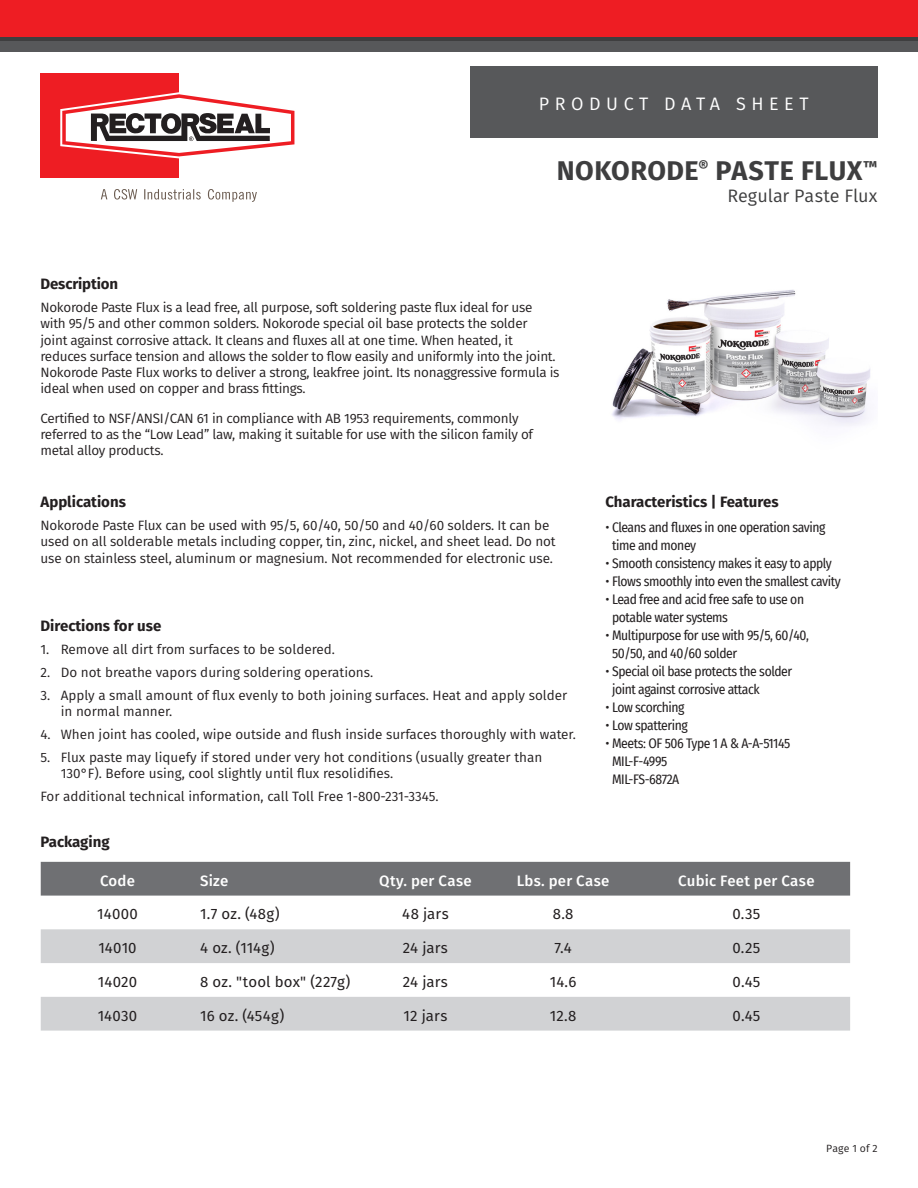
<style>
.page{position:relative;width:918px;height:1188px;background:#fff}
.page>*{position:absolute;margin:0;border:0;box-sizing:border-box;transform-origin:0 0}
.t1{font:700 27px "Fira Sans";letter-spacing:.02em;color:#3e3e3f}
.t2{font:18px "Fira Sans";letter-spacing:.31em;color:#fff}
.t3{font:18px "Fira Sans";color:#3e3e3f}
.Body_copy_2-colm_bul{font:15px "Fira Sans";letter-spacing:.01em;color:#231f20}
.t4{font:700 15px "Fira Sans";color:#231f20}
.Body_copy_center-_fo{font:500 15px "Fira Sans";letter-spacing:.015em;color:#fff}
.Body{font:13.5px/16.2px "Fira Sans";letter-spacing:-.02em;color:#231f20}
.Body-2{font:13.5px/16.2px "Fira Sans";color:#231f20}
.t5{font:13.5px/18px "Fira Sans Condensed";letter-spacing:-.03em;color:#231f20}
.t6{font:10.5px "Fira Sans";letter-spacing:.02em;color:#231f20}
</style>
<div class="page">
<div style="left:470px;top:66px;width:408px;height:71px;background:#57585a"></div>
<div style="left:0;top:40px;width:918px;height:12px;background:#57585a"></div>
<div style="left:0;top:0;width:918px;height:40px;background:#ee1d23"></div>
<hr style="left:0;top:38px;width:918px;height:3px;background:#3e3e3f">
<div style="left:40px;top:73px;width:139px;height:105px;background:#ee1d23"></div>
<svg style="left:60px;top:92px;width:235px;height:66px"></svg>
<svg style="left:101px;top:189px;width:156px;height:13px"></svg>
<img style="left:612px;top:289px;width:258px;height:137px">
<div style="left:41px;top:862px;width:809px;height:34px;background:#6f7073"></div>
<svg style="left:41px;top:929px;width:809px;height:102px;fill:#d1d2d4"></svg>
<h2 class="t2" style="left:539px;top:91px;width:271px">PRODUCT DATA SHEET</h2>
<h1 class="t1" style="left:557px;top:148px;width:322px">NOKORODE<sup>®</sup> PASTE FLUX<sup>™</sup></h1>
<h2 class="t3" style="left:727px;top:182px;width:152px">Regular Paste Flux</h2>
<p class="t4" style="left:40px;top:271px;width:79px">Description</p>
<p class="Body" style="left:40px;top:299px;width:521px">Nokorode Paste Flux is a lead free, all purpose, soft soldering paste flux ideal for use with 95/5 and other common solders. Nokorode special oil base protects the solder<br>joint against corrosive attack. It cleans and fluxes all at one time. When heated, it reduces surface tension and allows the solder to flow easily and uniformly into the joint.<br>Nokorode Paste Flux works to deliver a strong, leakfree joint. Its nonaggressive formula is ideal when used on copper and brass fittings.</p>
<p class="Body" style="left:40px;top:410px;width:494px">Certified to NSF/ANSI/CAN 61 in compliance with AB 1953 requirements, commonly referred to as the “Low Lead” law, making it suitable for use with the silicon family of metal alloy products.</p>
<p class="t4" style="left:41px;top:489px;width:87px">Applications</p>
<p class="Body" style="left:41px;top:517px;width:517px">Nokorode Paste Flux can be used with 95/5, 60/40, 50/50 and 40/60 solders. It can be used on all solderable metals including copper, tin, zinc, nickel, and sheet lead. Do not use on stainless steel, aluminum or magnesium. Not recommended for electronic use.</p>
<p class="t4" style="left:40px;top:613px;width:122px">Directions for use</p>
<p class="Body-2" style="left:40px;top:641px;width:296px">1. Remove all dirt from surfaces to be soldered.</p>
<p class="Body-2" style="left:40px;top:663px;width:334px">2. Do not breathe vapors during soldering operations.</p>
<p class="Body-2" style="left:61px;top:686px;width:508px;text-indent:-20px">3. Apply a small amount of flux evenly to both joining surfaces. Heat and apply solder in normal manner.</p>
<p class="Body-2" style="left:40px;top:726px;width:537px">4. When joint has cooled, wipe outside and flush inside surfaces thoroughly with water.</p>
<p class="Body-2" style="left:61px;top:749px;width:483px;text-indent:-20px">5. Flux paste may liquefy if stored under very hot conditions (usually greater than<br>130°F). Before using, cool slightly until flux resolidifies.</p>
<p class="Body-2" style="left:40px;top:788px;width:400px">For additional technical information, call Toll Free 1-800-231-3345.</p>
<p class="t4" style="left:41px;top:829px;width:71px">Packaging</p>
<p class="t4" style="left:605px;top:489px;width:175px">Characteristics | Features</p>
<p class="t5" style="left:612px;top:518px;width:215px;text-indent:-7px">• Cleans and fluxes in one operation saving time and money</p>
<p class="t5" style="left:605px;top:554px;width:228px">• Smooth consistency makes it easy to apply</p>
<p class="t5" style="left:605px;top:572px;width:237px">• Flows smoothly into even the smallest cavity</p>
<p class="t5" style="left:612px;top:590px;width:194px;text-indent:-7px">• Lead free and acid free safe to use on potable water systems</p>
<p class="t5" style="left:612px;top:626px;width:198px;text-indent:-7px">• Multipurpose for use with 95/5, 60/40,<br>50/50, and 40/60 solder</p>
<p class="t5" style="left:612px;top:662px;width:182px;text-indent:-7px">• Special oil base protects the solder joint against corrosive attack</p>
<p class="t5" style="left:605px;top:698px;width:81px">• Low scorching</p>
<p class="t5" style="left:605px;top:716px;width:84px">• Low spattering</p>
<p class="t5" style="left:612px;top:734px;width:180px;text-indent:-7px">• Meets: OF 506 Type 1 A &amp; A-A-51145<br>MIL-F-4995<br>MIL-FS-6872A</p>
<p class="Body_copy_center-_fo" style="left:100px;top:868px;width:36px">Code</p>
<p class="Body_copy_center-_fo" style="left:200px;top:868px;width:29px">Size</p>
<p class="Body_copy_center-_fo" style="left:379px;top:868px;width:94px">Qty. per Case</p>
<p class="Body_copy_center-_fo" style="left:517px;top:868px;width:94px">Lbs. per Case</p>
<p class="Body_copy_center-_fo" style="left:678px;top:868px;width:138px">Cubic Feet per Case</p>
<p class="Body_copy_2-colm_bul" style="left:97px;top:903px;width:42px">14000</p>
<p class="Body_copy_2-colm_bul" style="left:200px;top:903px;width:81px">1.7 oz. (48g)</p>
<p class="Body_copy_2-colm_bul" style="left:402px;top:903px;width:48px">48 jars</p>
<p class="Body_copy_2-colm_bul" style="left:553px;top:903px;width:22px">8.8</p>
<p class="Body_copy_2-colm_bul" style="left:732px;top:903px;width:29px">0.35</p>
<p class="Body_copy_2-colm_bul" style="left:98px;top:937px;width:40px">14010</p>
<p class="Body_copy_2-colm_bul" style="left:200px;top:937px;width:76px">4 oz. (114g)</p>
<p class="Body_copy_2-colm_bul" style="left:403px;top:937px;width:47px">24 jars</p>
<p class="Body_copy_2-colm_bul" style="left:554px;top:937px;width:19px">7.4</p>
<p class="Body_copy_2-colm_bul" style="left:732px;top:937px;width:30px">0.25</p>
<p class="Body_copy_2-colm_bul" style="left:98px;top:970px;width:41px">14020</p>
<p class="Body_copy_2-colm_bul" style="left:200px;top:970px;width:152px">8 oz. "tool box" (227g)</p>
<p class="Body_copy_2-colm_bul" style="left:403px;top:970px;width:47px">24 jars</p>
<p class="Body_copy_2-colm_bul" style="left:550px;top:970px;width:28px">14.6</p>
<p class="Body_copy_2-colm_bul" style="left:733px;top:970px;width:29px">0.45</p>
<p class="Body_copy_2-colm_bul" style="left:98px;top:1004px;width:41px">14030</p>
<p class="Body_copy_2-colm_bul" style="left:200px;top:1004px;width:85px">16 oz. (454g)</p>
<p class="Body_copy_2-colm_bul" style="left:404px;top:1004px;width:45px">12 jars</p>
<p class="Body_copy_2-colm_bul" style="left:550px;top:1004px;width:28px">12.8</p>
<p class="Body_copy_2-colm_bul" style="left:733px;top:1004px;width:29px">0.45</p>
<p class="t6" style="left:826px;top:1141px;width:53px">Page 1 of 2</p>
</div>
